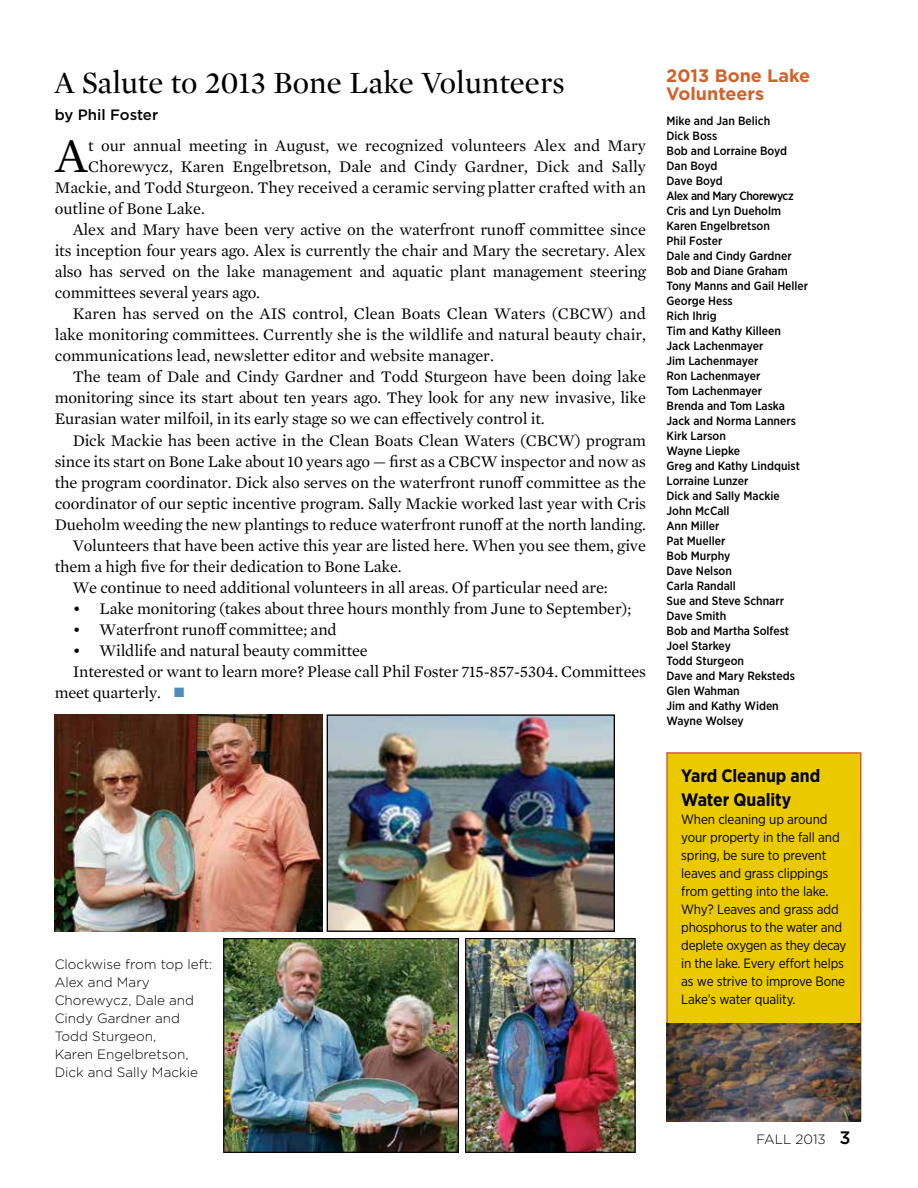
<style>
.page{position:relative;width:918px;height:1188px;background:#fff}
.page>*{position:absolute;margin:0;border:0;box-sizing:border-box;transform-origin:0 0}
.t1{font:49.5px "Mercury Text G1";color:#000}
.t2{font:31.5px "Mercury Display";color:#000}
.t3{font:700 18px/24px "Gotham Narrow";color:#000}
.t4{font:700 18px/18px "Gotham";color:#d2612a}
.t5{font:16.5px "Mercury Text G1";letter-spacing:-.01em;color:#000}
.t6{font:500 15px "Gotham";color:#000}
.t7{font:13.5px/18px "Gotham Narrow";letter-spacing:-.01em;color:#000}
.t8{font:300 13.5px/18px "Gotham";color:#000}
.t9{font:500 12px/15px "Gotham Narrow";color:#000}
.s1{color:#4f8abe}
.s2{font-weight:500;font-size:18px}
</style>
<div class="page">
<img style="left:55px;top:714px;width:267px;height:218px">
<img style="left:329px;top:716px;width:284px;height:214px">
<div style="left:327px;top:714px;width:288px;height:218px;border:1px solid #000"></div>
<div style="left:667px;top:753px;width:194px;height:368px;background:#ebc900"></div>
<div style="left:666px;top:752px;width:195px;height:369px;border:2px solid #d2612a"></div>
<img style="left:225px;top:940px;width:232px;height:211px">
<div style="left:223px;top:938px;width:236px;height:215px;border:1px solid #000"></div>
<img style="left:467px;top:940px;width:167px;height:211px">
<div style="left:465px;top:938px;width:171px;height:215px;border:1px solid #000"></div>
<img style="left:666px;top:1024px;width:194px;height:97px">
<h2 class="t2" style="left:55px;top:61px;width:512px">A Salute to 2013 Bone Lake Volunteers</h2>
<p class="t6" style="left:55px;top:105px;width:105px">by Phil Foster</p>
<h1 class="t1" style="left:55px;top:120px;width:35px">A</h1>
<p class="t5" style="left:88px;top:134px;width:559px">t our annual meeting in August, we recognized volunteers Alex and Mary</p>
<p class="t5" style="left:88px;top:155px;width:559px">Chorewycz, Karen Engelbretson, Dale and Cindy Gardner, Dick and Sally</p>
<p class="t5" style="left:55px;top:176px;width:593px">Mackie, and Todd Sturgeon. They received a ceramic serving platter crafted with an</p>
<p class="t5" style="left:55px;top:197px;width:152px">outline of Bone Lake.</p>
<p class="t5" style="left:73px;top:218px;width:575px">Alex and Mary have been very active on the waterfront runoff committee since</p>
<p class="t5" style="left:55px;top:239px;width:593px">its inception four years ago. Alex is currently the chair and Mary the secretary. Alex</p>
<p class="t5" style="left:55px;top:260px;width:593px">also has served on the lake management and aquatic plant management steering</p>
<p class="t5" style="left:55px;top:281px;width:207px">committees several years ago.</p>
<p class="t5" style="left:73px;top:302px;width:575px">Karen has served on the AIS control, Clean Boats Clean Waters (CBCW) and</p>
<p class="t5" style="left:55px;top:323px;width:593px">lake monitoring committees. Currently she is the wildlife and natural beauty chair,</p>
<p class="t5" style="left:55px;top:344px;width:441px">communications lead, newsletter editor and website manager.</p>
<p class="t5" style="left:73px;top:365px;width:575px">The team of Dale and Cindy Gardner and Todd Sturgeon have been doing lake</p>
<p class="t5" style="left:55px;top:386px;width:593px">monitoring since its start about ten years ago. They look for any new invasive, like</p>
<p class="t5" style="left:55px;top:407px;width:491px">Eurasian water milfoil, in its early stage so we can effectively control it.</p>
<p class="t5" style="left:73px;top:428px;width:575px">Dick Mackie has been active in the Clean Boats Clean Waters (CBCW) program</p>
<p class="t5" style="left:55px;top:449px;width:593px">since its start on Bone Lake about 10 years ago — first as a CBCW inspector and now as</p>
<p class="t5" style="left:55px;top:470px;width:593px">the program coordinator. Dick also serves on the waterfront runoff committee as the</p>
<p class="t5" style="left:55px;top:491px;width:593px">coordinator of our septic incentive program. Sally Mackie worked last year with Cris</p>
<p class="t5" style="left:55px;top:512px;width:593px">Dueholm weeding the new plantings to reduce waterfront runoff at the north landing.</p>
<p class="t5" style="left:73px;top:533px;width:575px">Volunteers that have been active this year are listed here. When you see them, give</p>
<p class="t5" style="left:55px;top:554px;width:349px">them a high five for their dedication to Bone Lake.</p>
<p class="t5" style="left:73px;top:575px;width:537px">We continue to need additional volunteers in all areas. Of particular need are:</p>
<p class="t5" style="left:73px;top:596px;width:560px">• Lake monitoring (takes about three hours monthly from June to September);</p>
<p class="t5" style="left:73px;top:617px;width:266px">• Waterfront runoff committee; and</p>
<p class="t5" style="left:73px;top:638px;width:297px">• Wildlife and natural beauty committee</p>
<p class="t5" style="left:73px;top:659px;width:575px">Interested or want to learn more? Please call Phil Foster 715-857-5304. Committees</p>
<p class="t5" style="left:55px;top:680px;width:131px">meet quarterly. <span class="s1">■</span></p>
<p class="t8" style="left:55px;top:955px;width:159px">Clockwise from top left:<br>Alex and Mary<br>Chorewycz, Dale and<br>Cindy Gardner and<br>Todd Sturgeon,<br>Karen Engelbretson,<br>Dick and Sally Mackie</p>
<p class="t4" style="left:666px;top:66px;width:146px">2013 Bone Lake<br>Volunteers</p>
<p class="t9" style="left:667px;top:113px;width:143px">Mike and Jan Belich<br>Dick Boss<br>Bob and Lorraine Boyd<br>Dan Boyd<br>Dave Boyd<br>Alex and Mary Chorewycz<br>Cris and Lyn Dueholm<br>Karen Engelbretson<br>Phil Foster<br>Dale and Cindy Gardner<br>Bob and Diane Graham<br>Tony Manns and Gail Heller<br>George Hess<br>Rich Ihrig<br>Tim and Kathy Killeen<br>Jack Lachenmayer<br>Jim Lachenmayer<br>Ron Lachenmayer<br>Tom Lachenmayer<br>Brenda and Tom Laska<br>Jack and Norma Lanners<br>Kirk Larson<br>Wayne Liepke<br>Greg and Kathy Lindquist<br>Lorraine Lunzer<br>Dick and Sally Mackie<br>John McCall<br>Ann Miller<br>Pat Mueller<br>Bob Murphy<br>Dave Nelson<br>Carla Randall<br>Sue and Steve Schnarr<br>Dave Smith<br>Bob and Martha Solfest<br>Joel Starkey<br>Todd Sturgeon<br>Dave and Mary Reksteds<br>Glen Wahman<br>Jim and Kathy Widen<br>Wayne Wolsey</p>
<p class="t3" style="left:681px;top:763px;width:140px">Yard Cleanup and<br>Water Quality</p>
<p class="t7" style="left:681px;top:810px;width:167px">When cleaning up around your property in the fall and spring, be sure to prevent leaves and grass clippings from getting into the lake.<br>Why? Leaves and grass add phosphorus to the water and deplete oxygen as they decay in the lake. Every effort helps as we strive to improve Bone<br>Lake’s water quality.</p>
<p class="t8" style="left:756px;top:1130px;width:96px">FALL 2013 <span class="s2">3</span></p>
</div>
